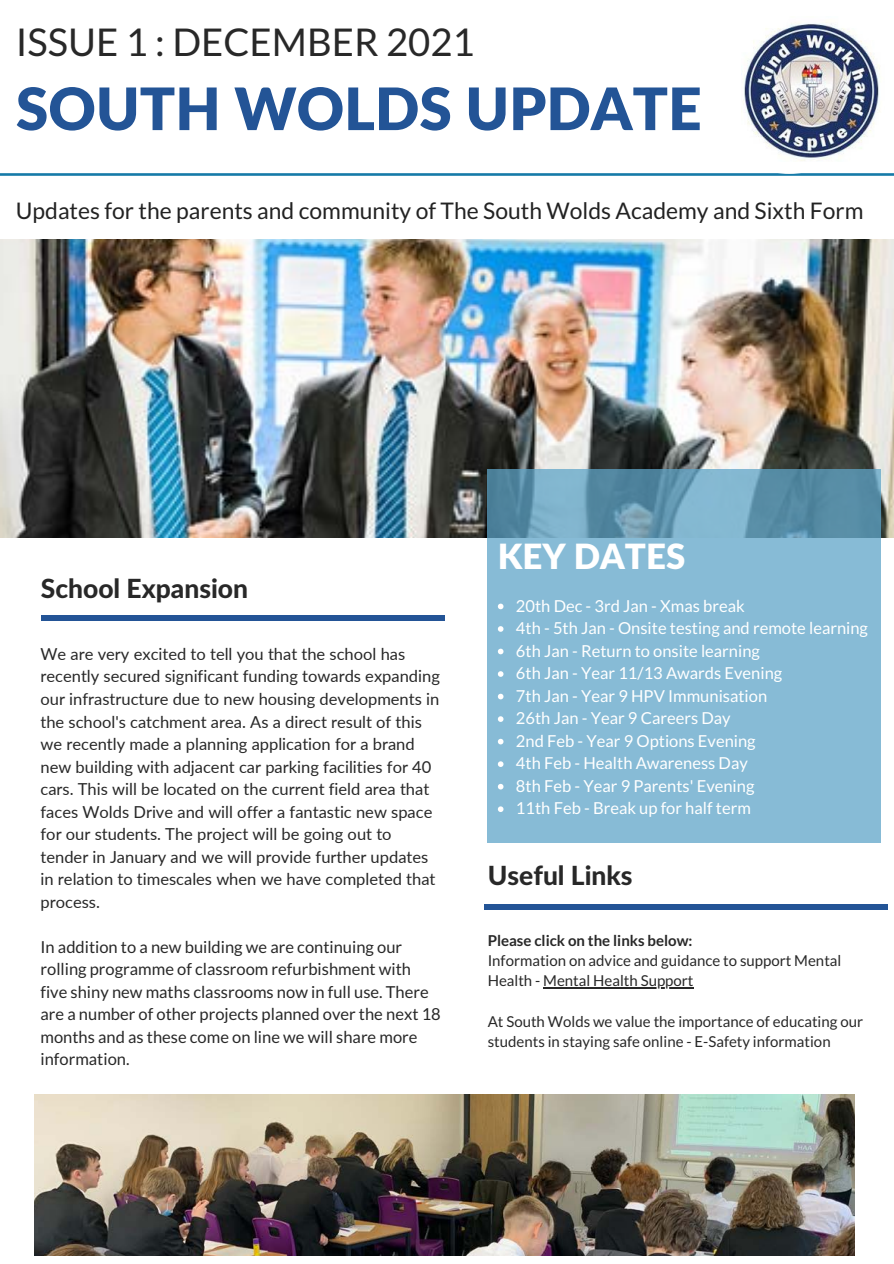
<style>
.page{position:relative;width:894px;height:1264px;background:#fff}
.page>*{position:absolute;margin:0;border:0;box-sizing:border-box;transform-origin:0 0}
.t1{font:900 58.5px "Lato Latin";color:#235496}
.t2{font:38.25px "Lato";color:#282828}
.t3{font:900 34.8px "Lato Latin";color:#fff}
.t4{font:800 26.4px "Lato Latin";color:#282828}
.t5{font:22.8px "Lato";color:#222}
.t6{font:16.5px/22.5px "Lato";color:#282828}
.t7{font:16.5px "Lato";color:#fff}
.t8{font:15px/20.2px "Lato";color:#282828}
.t9{font:700 15px "Lato";color:#282828}
</style>
<div class="page">
<svg style="left:0;top:173px;width:893px;height:3px;background:#318ab2"></svg>
<img style="left:0;top:239px;width:893px;height:298px">
<div style="left:41px;top:615px;width:403px;height:6px;background:#235496"></div>
<svg style="left:487px;top:469px;width:393px;height:374px;background:#80b4cf"></svg>
<div style="left:711px;top:18px;width:155px;height:156px;background:#fff;border-radius:50%"></div>
<img style="left:743px;top:22px;width:137px;height:139px">
<img style="left:35px;top:1094px;width:818px;height:161px">
<svg style="left:497px;top:603px;width:6px;height:6px"></svg>
<svg style="left:497px;top:626px;width:6px;height:5px"></svg>
<svg style="left:497px;top:648px;width:6px;height:6px"></svg>
<svg style="left:497px;top:671px;width:6px;height:6px"></svg>
<svg style="left:497px;top:693px;width:6px;height:6px"></svg>
<svg style="left:497px;top:716px;width:6px;height:6px"></svg>
<svg style="left:497px;top:738px;width:6px;height:6px"></svg>
<svg style="left:497px;top:761px;width:6px;height:6px"></svg>
<svg style="left:497px;top:783px;width:6px;height:6px"></svg>
<svg style="left:497px;top:806px;width:6px;height:6px"></svg>
<hr style="left:543px;top:987px;width:150px;height:1px;background:#282828">
<div style="left:484px;top:904px;width:403px;height:5px;background:#235496"></div>
<p class="t2" style="left:16px;top:18px;width:460px">ISSUE 1 : DECEMBER 2021</p>
<p class="t1" style="left:16px;top:83px;width:687px">SOUTH WOLDS UPDATE</p>
<p class="t5" style="left:16px;top:196px;width:848px">Updates for the parents and community of The South Wolds Academy and Sixth Form</p>
<p class="t4" style="left:41px;top:576px;width:209px">School Expansion</p>
<p class="t6" style="left:40px;top:642px;width:401px">We are very excited to tell you that the school has recently secured significant funding towards expanding our infrastructure due to new housing developments in the school's catchment area. As a direct result of this we recently made a planning application for a brand new building with adjacent car parking facilities for 40 cars. This will be located on the current field area that faces Wolds Drive and will offer a fantastic new space for our students. The project will be going out to tender in January and we will provide further updates in relation to timescales when we have completed that process.</p>
<p class="t6" style="left:40px;top:935px;width:401px">In addition to a new building we are continuing our rolling programme of classroom refurbishment with five shiny new maths classrooms now in full use. There are a number of other projects planned over the next 18 months and as these come on line we will share more information.</p>
<p class="t3" style="left:497px;top:541px;width:189px">KEY DATES</p>
<p class="t7" style="left:516px;top:595px;width:230px">20th Dec - 3rd Jan - Xmas break</p>
<p class="t7" style="left:516px;top:617px;width:353px">4th - 5th Jan - Onsite testing and remote learning</p>
<p class="t7" style="left:516px;top:640px;width:245px">6th Jan - Return to onsite learning</p>
<p class="t7" style="left:516px;top:662px;width:268px">6th Jan - Year 11/13 Awards Evening</p>
<p class="t7" style="left:516px;top:685px;width:253px">7th Jan - Year 9 HPV Immunisation</p>
<p class="t7" style="left:516px;top:708px;width:216px">26th Jan - Year 9 Careers Day</p>
<p class="t7" style="left:516px;top:730px;width:241px">2nd Feb - Year 9 Options Evening</p>
<p class="t7" style="left:516px;top:753px;width:233px">4th Feb - Health Awareness Day</p>
<p class="t7" style="left:516px;top:775px;width:240px">8th Feb - Year 9 Parents' Evening</p>
<p class="t7" style="left:516px;top:798px;width:236px">11th Feb - Break up for half term</p>
<p class="t4" style="left:488px;top:863px;width:146px">Useful Links</p>
<p class="t9" style="left:487px;top:931px;width:206px">Please click on the links below:</p>
<p class="t8" style="left:487px;top:950px;width:355px">Information on advice and guidance to support Mental<br>Health - Mental Health Support</p>
<p class="t8" style="left:487px;top:1011px;width:377px">At South Wolds we value the importance of educating our students in staying safe online - E-Safety information</p>
</div>
